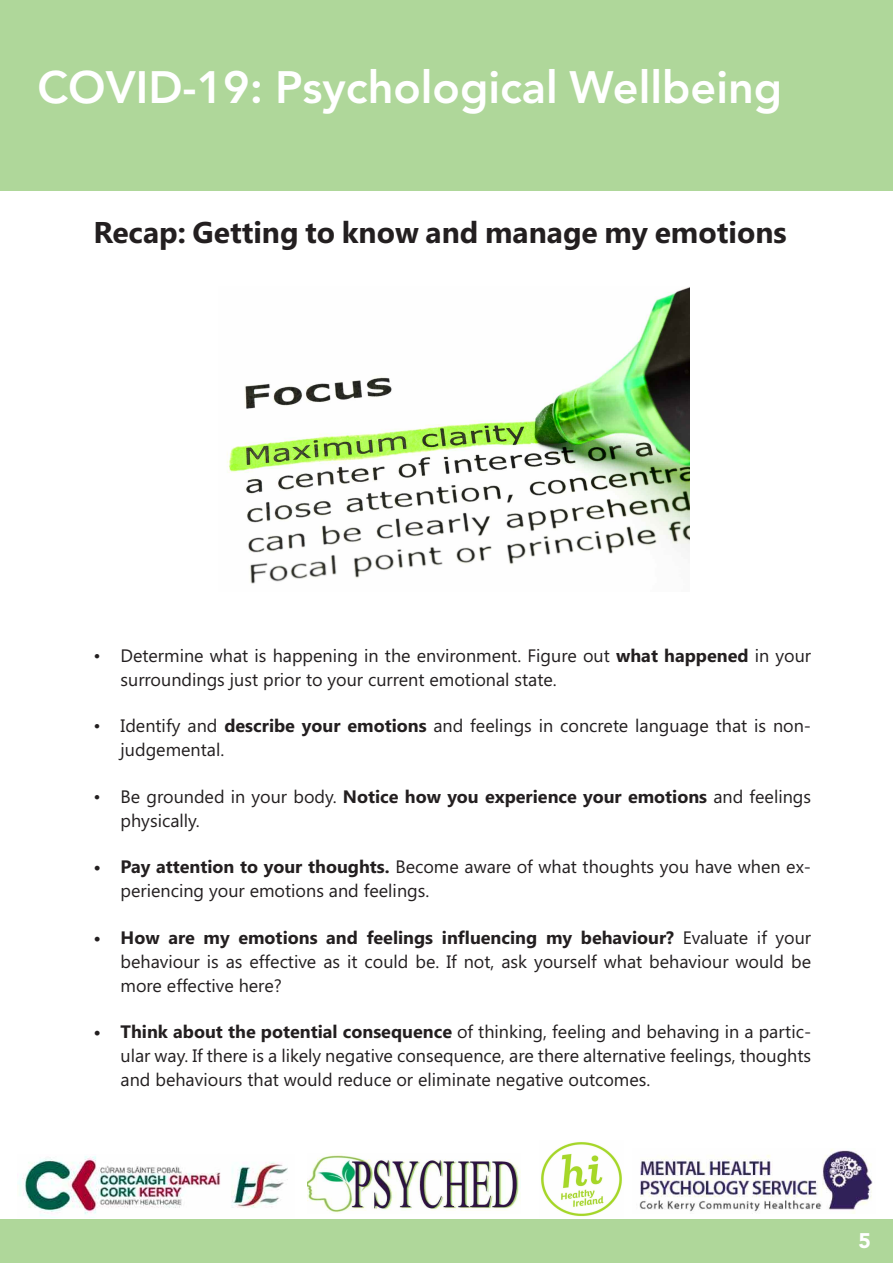
<style>
.page{position:relative;width:893px;height:1263px;background:#fff}
.page>*{position:absolute;margin:0;border:0;box-sizing:border-box;transform-origin:0 0}
.t1{font:800 45px "Avenir";color:#fff}
.t2{font:700 30px "Segoe UI";color:#231f20}
.t3{font:900 21px "Avenir";color:#fff}
.t4{font:18px/24px "Segoe UI";color:#231f20}
.s1{font-weight:700}
</style>
<div class="page">
<div style="left:0;top:1219px;width:893px;height:44px;background:#afd79a"></div>
<div style="left:0;top:0;width:893px;height:190px;background:#afd79a"></div>
<img style="left:18px;top:1156px;width:270px;height:62px">
<img style="left:639px;top:1149px;width:234px;height:64px">
<img style="left:308px;top:1155px;width:213px;height:59px">
<img style="left:540px;top:1142px;width:82px;height:75px">
<img style="left:227px;top:287px;width:462px;height:297px">
<h1 class="t1" style="left:38px;top:52px;width:746px">COVID-19: Psychological Wellbeing</h1>
<h2 class="t2" style="left:94px;top:215px;width:695px">Recap: Getting to know and manage my emotions</h2>
<p class="t4" style="left:121px;top:643px;width:692px;text-indent:-27px">• Determine what is happening in the environment. Figure out <span class="s1">what happened</span> in your surroundings just prior to your current emotional state.</p>
<p class="t4" style="left:121px;top:714px;width:692px;text-indent:-27px">• Identify and <span class="s1">describe your emotions</span> and feelings in concrete language that is non&shy;judgemental.</p>
<p class="t4" style="left:121px;top:784px;width:692px;text-indent:-27px">• Be grounded in your body. <span class="s1">Notice how you experience your emotions</span> and feelings physically.</p>
<p class="t4" style="left:121px;top:855px;width:692px;text-indent:-27px"><span class="s1">• Pay attention to your thoughts.</span> Become aware of what thoughts you have when ex&shy;periencing your emotions and feelings.</p>
<p class="t4" style="left:121px;top:925px;width:692px;text-align:justify;text-indent:-27px"><span class="s1">• How are my emotions and feelings influencing my behaviour?</span> Evaluate if your behaviour is as effective as it could be. If not, ask yourself what behaviour would be more effective here?</p>
<p class="t4" style="left:121px;top:1020px;width:692px;text-align:justify;text-indent:-27px"><span class="s1">• Think about the potential consequence</span> of thinking, feeling and behaving in a partic&shy;ular way. If there is a likely negative consequence, are there alternative feelings, thoughts and behaviours that would reduce or eliminate negative outcomes.</p>
<p class="t3" style="left:858px;top:1222px;width:14px">5</p>
</div>
